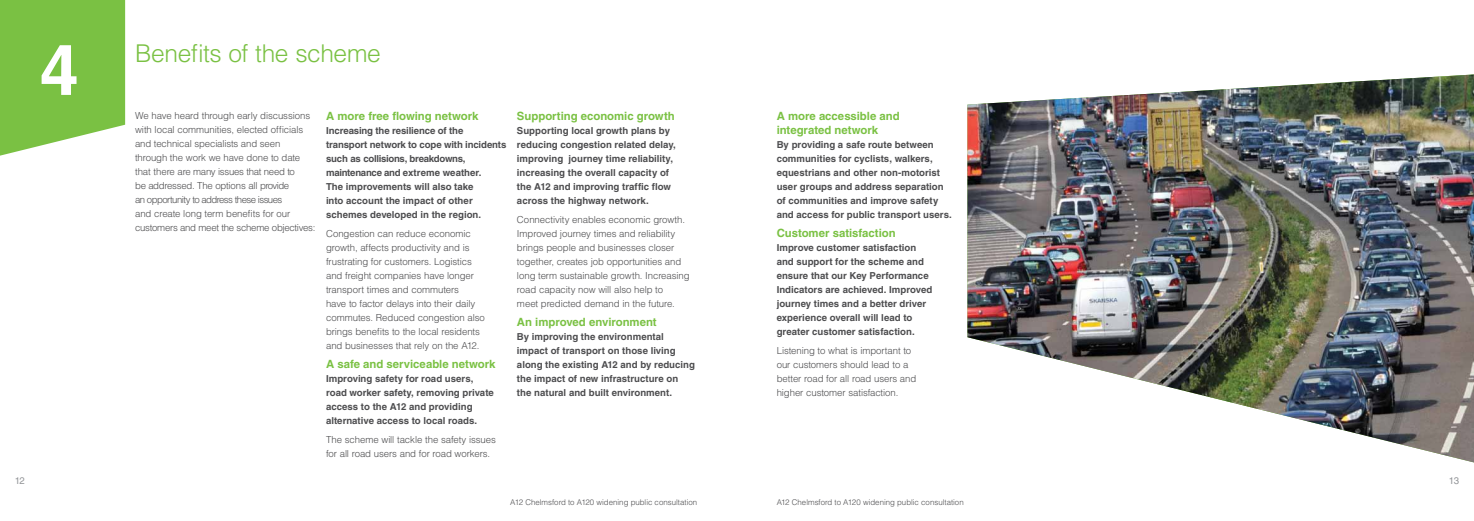
<style>
.page{position:relative;width:1474px;height:521px;background:#fff}
.page>*{position:absolute;margin:0;border:0;box-sizing:border-box;transform-origin:0 0}
.t1{font:700 70px "Helvetica LT Std";color:#fff}
.t2{font:300 24.5px "Helvetica LT Std";letter-spacing:-.015em;color:#7ac143}
.t3{font:700 11.38px/14px "Helvetica LT Std";letter-spacing:-.005em;color:#7ac143}
.t4{font:700 9.62px/14px "Helvetica LT Std";color:#4d4d4f}
.t5{font:300 9.62px/14px "Helvetica LT Std";letter-spacing:-.01em;color:#4d4d4f}
.t6{font:9.62px "Helvetica LT Std";color:#939598}
.t7{font:300 7.88px "Helvetica LT Std";color:#4d4d4f}
</style>
<div class="page">
<svg style="left:0;top:0;width:125px;height:156px"></svg>
<img style="left:967px;top:74px;width:506px;height:388px">
<h1 class="t1" style="left:40px;top:28px;width:40px">4</h1>
<p class="t6" style="left:15px;top:475px;width:12px">12</p>
<h2 class="t2" style="left:135px;top:38px;width:247px">Benefits of the scheme</h2>
<p class="t5" style="left:135px;top:108px;width:182px">We have heard through early discussions with local communities, elected officials and technical specialists and seen<br>through the work we have done to date that there are many issues that need to<br>be addressed. The options all provide<br>an opportunity to address these issues<br>and create long term benefits for our customers and meet the scheme objectives:</p>
<p class="t3" style="left:326px;top:109px;width:154px">A more free flowing network</p>
<p class="t4" style="left:326px;top:123px;width:182px">Increasing the resilience of the transport network to cope with incidents such as collisions, breakdowns, maintenance and extreme weather.<br>The improvements will also take<br>into account the impact of other schemes developed in the region.</p>
<p class="t5" style="left:326px;top:226px;width:160px">Congestion can reduce economic growth, affects productivity and is frustrating for customers. Logistics and freight companies have longer transport times and commuters<br>have to factor delays into their daily commutes. Reduced congestion also brings benefits to the local residents and businesses that rely on the A12.</p>
<p class="t3" style="left:326px;top:357px;width:171px">A safe and serviceable network</p>
<p class="t4" style="left:326px;top:371px;width:169px">Improving safety for road users, road worker safety, removing private access to the A12 and providing alternative access to local roads.</p>
<p class="t5" style="left:326px;top:432px;width:171px">The scheme will tackle the safety issues for all road users and for road workers.</p>
<p class="t3" style="left:517px;top:109px;width:159px">Supporting economic growth</p>
<p class="t4" style="left:517px;top:123px;width:160px">Supporting local growth plans by reducing congestion related delay, improving journey time reliability, increasing the overall capacity of the A12 and improving traffic flow across the highway network.</p>
<p class="t5" style="left:517px;top:212px;width:174px">Connectivity enables economic growth.<br>Improved journey times and reliability brings people and businesses closer together, creates job opportunities and long term sustainable growth. Increasing road capacity now will also help to<br>meet predicted demand in the future.</p>
<p class="t3" style="left:517px;top:315px;width:141px">An improved environment</p>
<p class="t4" style="left:517px;top:329px;width:179px">By improving the environmental impact of transport on those living along the existing A12 and by reducing the impact of new infrastructure on the natural and built environment.</p>
<p class="t3" style="left:776px;top:109px;width:125px">A more accessible and integrated network</p>
<p class="t4" style="left:776px;top:137px;width:177px">By providing a safe route between communities for cyclists, walkers, equestrians and other non-motorist user groups and address separation of communities and improve safety and access for public transport users.</p>
<p class="t3" style="left:776px;top:226px;width:120px">Customer satisfaction</p>
<p class="t4" style="left:776px;top:240px;width:157px">Improve customer satisfaction and support for the scheme and ensure that our Key Performance<br>Indicators are achieved. Improved journey times and a better driver experience overall will lead to greater customer satisfaction.</p>
<p class="t5" style="left:776px;top:343px;width:141px">Listening to what is important to our customers should lead to a better road for all road users and higher customer satisfaction.</p>
<p class="t7" style="left:510px;top:497px;width:188px">A12 Chelmsford to A120 widening public consultation</p>
<p class="t7" style="left:776px;top:497px;width:188px">A12 Chelmsford to A120 widening public consultation</p>
<p class="t6" style="left:1448px;top:475px;width:12px">13</p>
</div>
